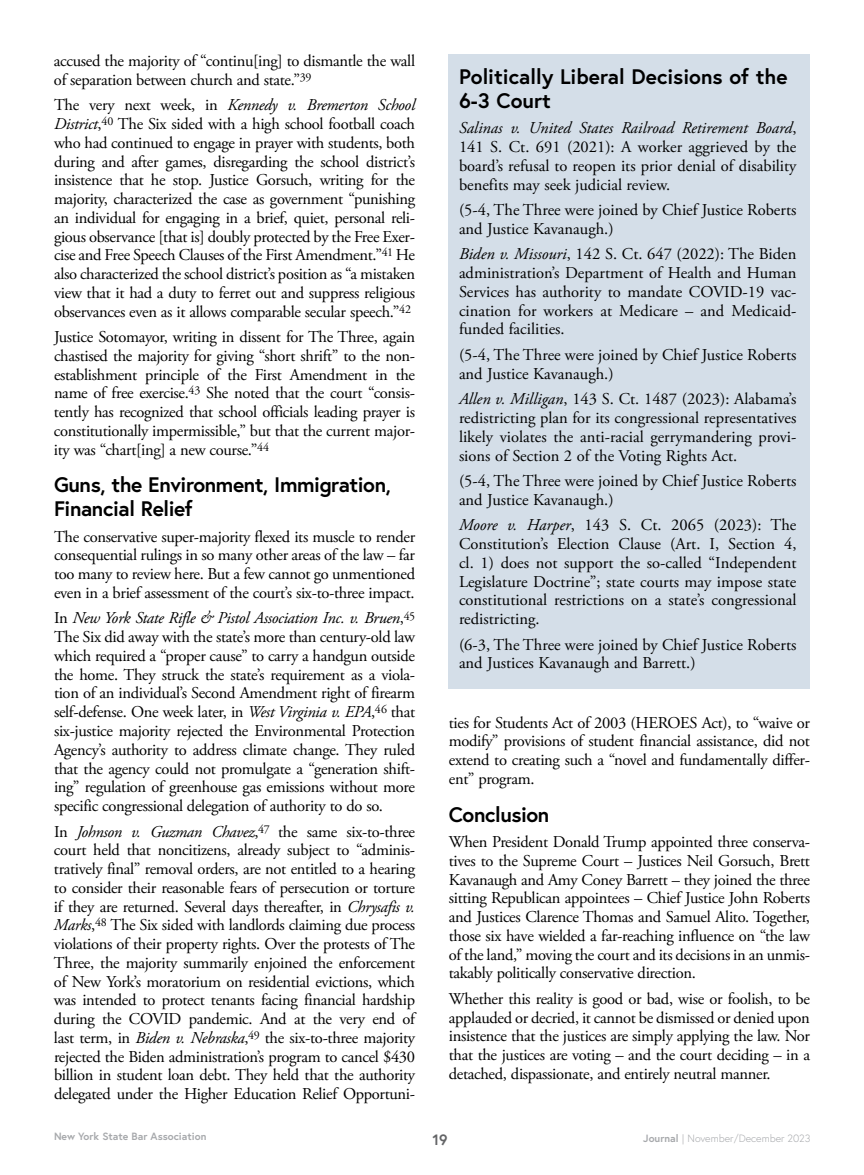
<style>
.page{position:relative;width:864px;height:1175px;background:#fff}
.page>*{position:absolute;margin:0;border:0;box-sizing:border-box;transform-origin:0 0}
.t1{font:700 21px/24px "Europa";letter-spacing:-.02em;color:#000}
.t2{font:700 21px/24px "Europa";color:#000}
.t3{font:16.5px/18.8px "Adobe Garamond Pro";letter-spacing:-.02em;color:#000;text-align:justify}
.t4{font:16.5px/18.8px "Adobe Garamond Pro";color:#000}
.t5{font:700 15px "Europa";color:#636466}
.t6{font:300 10.5px "Europa";color:#a7a9ac}
.t7{font:700 10.5px "Europa";color:#a7a9ac}
.s1{font-style:italic}
.s2{font-weight:700}
</style>
<div class="page">
<div style="left:449px;top:54px;width:361px;height:634px;background:#d4dee8"></div>
<p class="t3" style="left:54px;top:52px;width:363px">accused the majority of “continu[ing] to dismantle the wall of separation between church and state.”<sup>39</sup></p>
<p class="t3" style="left:54px;top:96px;width:363px">The very next week, in <span class="s1">Kennedy v. Bremerton School District</span>,<sup>40</sup> The Six sided with a high school football coach who had continued to engage in prayer with students, both during and after games, disregarding the school district’s insistence that he stop. Justice Gorsuch, writing for the majority, characterized the case as government “punishing an individual for engaging in a brief, quiet, personal reli&shy;gious observance [that is] doubly protected by the Free Exer&shy;cise and Free Speech Clauses of the First Amendment.”<sup>41</sup> He also characterized the school district’s position as “a mistaken view that it had a duty to ferret out and suppress religious observances even as it allows comparable secular speech.”<sup>42</sup></p>
<p class="t3" style="left:54px;top:328px;width:363px">Justice Sotomayor, writing in dissent for The Three, again chastised the majority for giving “short shrift” to the non&shy;establishment principle of the First Amendment in the name of free exercise.<sup>43</sup> She noted that the court “consis&shy;tently has recognized that school officials leading prayer is constitutionally impermissible,” but that the current major&shy;ity was “chart[ing] a new course.”<sup>44</sup></p>
<h3 class="t1" style="left:54px;top:472px;width:338px">Guns, the Environment, Immigration,<br>Financial Relief</h3>
<p class="t3" style="left:54px;top:527px;width:363px">The conservative super-majority flexed its muscle to render consequential rulings in so many other areas of the law – far too many to review here. But a few cannot go unmentioned even in a brief assessment of the court’s six-to-three impact.</p>
<p class="t3" style="left:54px;top:609px;width:363px">In <span class="s1">New York State Rifle &amp; Pistol Association Inc. v. Bruen</span>,<sup>45<br></sup>The Six did away with the state’s more than century-old law which required a “proper cause” to carry a handgun outside the home. They struck the state’s requirement as a viola&shy;tion of an individual’s Second Amendment right of firearm self-defense. One week later, in <span class="s1">West Virginia v. EPA</span>,<sup>46</sup> that six-justice majority rejected the Environmental Protection Agency’s authority to address climate change. They ruled that the agency could not promulgate a “generation shift&shy;ing” regulation of greenhouse gas emissions without more specific congressional delegation of authority to do so.</p>
<p class="t3" style="left:54px;top:822px;width:364px">In <span class="s1">Johnson v. Guzman Chavez</span>,<sup>47</sup> the same six-to-three court held that noncitizens, already subject to “adminis&shy;tratively final” removal orders, are not entitled to a hearing to consider their reasonable fears of persecution or torture if they are returned. Several days thereafter, in <span class="s1">Chrysafis v.<br>Marks</span>,<sup>48</sup> The Six sided with landlords claiming due process violations of their property rights. Over the protests of The Three, the majority summarily enjoined the enforcement of New York’s moratorium on residential evictions, which was intended to protect tenants facing financial hardship during the COVID pandemic. And at the very end of last term, in <span class="s1">Biden v. Nebraska</span>,<sup>49</sup> the six-to-three majority rejected the Biden administration’s program to cancel $430 billion in student loan debt. They held that the authority delegated under the Higher Education Relief Opportuni-</p>
<p class="t2" style="left:459px;top:64px;width:330px">Politically Liberal Decisions of the<br>6-3 Court</p>
<p class="t3" style="left:459px;top:119px;width:339px"><span class="s1">Salinas v. United States Railroad Retirement Board</span>, 141 S. Ct. 691 (2021): A worker aggrieved by the board’s refusal to reopen its prior denial of disability benefits may seek judicial review.</p>
<p class="t4" style="left:459px;top:201px;width:339px">(5-4, The Three were joined by Chief Justice Roberts and Justice Kavanaugh.)</p>
<p class="t3" style="left:459px;top:245px;width:339px"><span class="s1">Biden v. Missouri</span>, 142 S. Ct. 647 (2022): The Biden administration’s Department of Health and Human Services has authority to mandate COVID-19 vac&shy;cination for workers at Medicare – and Medicaid&shy;funded facilities.</p>
<p class="t4" style="left:459px;top:346px;width:339px">(5-4, The Three were joined by Chief Justice Roberts and Justice Kavanaugh.)</p>
<p class="t3" style="left:459px;top:390px;width:339px"><span class="s1">Allen v. Milligan</span>, 143 S. Ct. 1487 (2023): Alabama’s redistricting plan for its congressional representatives likely violates the anti-racial gerrymandering provi&shy;sions of Section 2 of the Voting Rights Act.</p>
<p class="t4" style="left:459px;top:472px;width:339px">(5-4, The Three were joined by Chief Justice Roberts and Justice Kavanaugh.)</p>
<p class="t3" style="left:459px;top:516px;width:339px"><span class="s1">Moore v. Harper</span>, 143 S. Ct. 2065 (2023): The Constitution’s Election Clause (Art. I, Section 4, cl. 1) does not support the so-called “Independent Legislature Doctrine”; state courts may impose state constitutional restrictions on a state’s congressional redistricting.</p>
<p class="t4" style="left:459px;top:635px;width:339px">(6-3, The Three were joined by Chief Justice Roberts and Justices Kavanaugh and Barrett.)</p>
<p class="t3" style="left:449px;top:713px;width:363px">ties for Students Act of 2003 (HEROES Act), to “waive or modify” provisions of student financial assistance, did not extend to creating such a “novel and fundamentally differ&shy;ent” program.</p>
<h3 class="t1" style="left:449px;top:801px;width:102px">Conclusion</h3>
<p class="t3" style="left:449px;top:833px;width:363px">When President Donald Trump appointed three conserva&shy;tives to the Supreme Court – Justices Neil Gorsuch, Brett Kavanaugh and Amy Coney Barrett – they joined the three sitting Republican appointees – Chief Justice John Roberts and Justices Clarence Thomas and Samuel Alito. Together, those six have wielded a far-reaching influence on “the law of the land,” moving the court and its decisions in an unmis&shy;takably politically conservative direction.</p>
<p class="t3" style="left:449px;top:989px;width:363px">Whether this reality is good or bad, wise or foolish, to be applauded or decried, it cannot be dismissed or denied upon insistence that the justices are simply applying the law. Nor that the justices are voting – and the court deciding – in a detached, dispassionate, and entirely neutral manner.</p>
<p class="t7" style="left:54px;top:1129px;width:154px">New York State Bar Association</p>
<p class="t6" style="left:643px;top:1131px;width:169px"><span class="s2">Journal</span> | November/December 2023</p>
<p class="t5" style="left:433px;top:1129px;width:17px">19</p>
</div>
